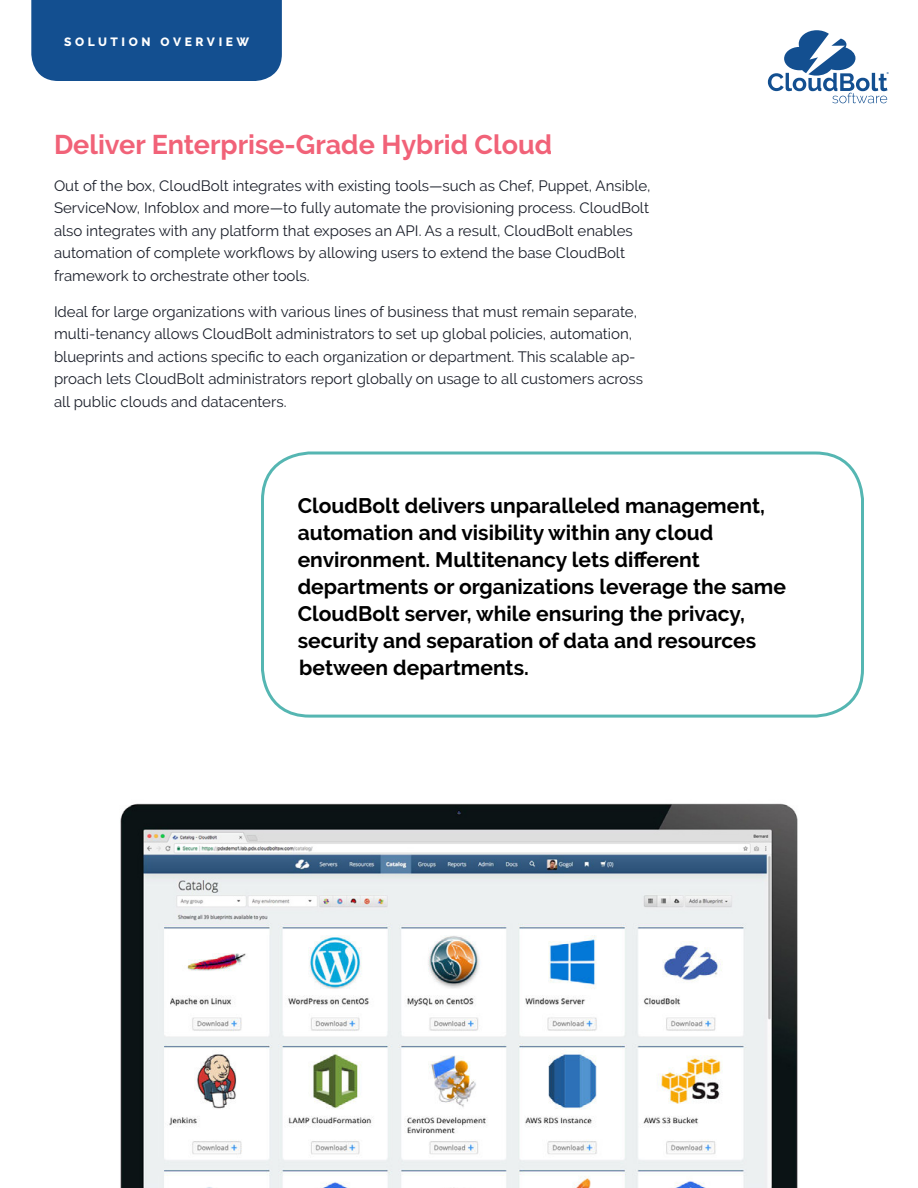
<style>
.page{position:relative;width:918px;height:1188px;background:#fff}
.page>*{position:absolute;margin:0;border:0;box-sizing:border-box;transform-origin:0 0}
.t1{font:700 27px "Raleway";color:#f16278}
.t2{font:700 21px/27px "Raleway";color:#000}
.t3{font:15px/22.5px "Raleway";color:#1b1f2a}
.t4{font:800 12px "Raleway";letter-spacing:.3em;color:#fff}
</style>
<div class="page">
<div style="left:31px;top:0;width:251px;height:81px;background:#134f90"></div>
<div style="left:261px;top:451px;width:603px;height:267px;border:3px solid #55b6b2;border-radius:47px"></div>
<img style="left:120px;top:803px;width:678px;height:385px">
<img style="left:159px;top:924px;width:589px;height:264px">
<svg style="left:768px;top:30px;width:121px;height:73px"></svg>
<p class="t4" style="left:64px;top:37px;width:187px">SOLUTION OVERVIEW</p>
<h1 class="t1" style="left:54px;top:129px;width:500px">Deliver Enterprise-Grade Hybrid Cloud</h1>
<p class="t3" style="left:54px;top:176px;width:598px">Out of the box, CloudBolt integrates with existing tools—such as Chef, Puppet, Ansible, ServiceNow, Infoblox and more—to fully automate the provisioning process. CloudBolt also integrates with any platform that exposes an API. As a result, CloudBolt enables automation of complete workflows by allowing users to extend the base CloudBolt framework to orchestrate other tools.</p>
<p class="t3" style="left:54px;top:302px;width:591px">Ideal for large organizations with various lines of business that must remain separate, multi-tenancy allows CloudBolt administrators to set up global policies, automation, blueprints and actions specific to each organization or department. This scalable ap&shy;proach lets CloudBolt administrators report globally on usage to all customers across all public clouds and datacenters.</p>
<p class="t2" style="left:298px;top:493px;width:490px">CloudBolt delivers unparalleled management, automation and visibility within any cloud environment. Multitenancy lets different departments or organizations leverage the same CloudBolt server, while ensuring the privacy, security and separation of data and resources between departments.</p>
</div>
